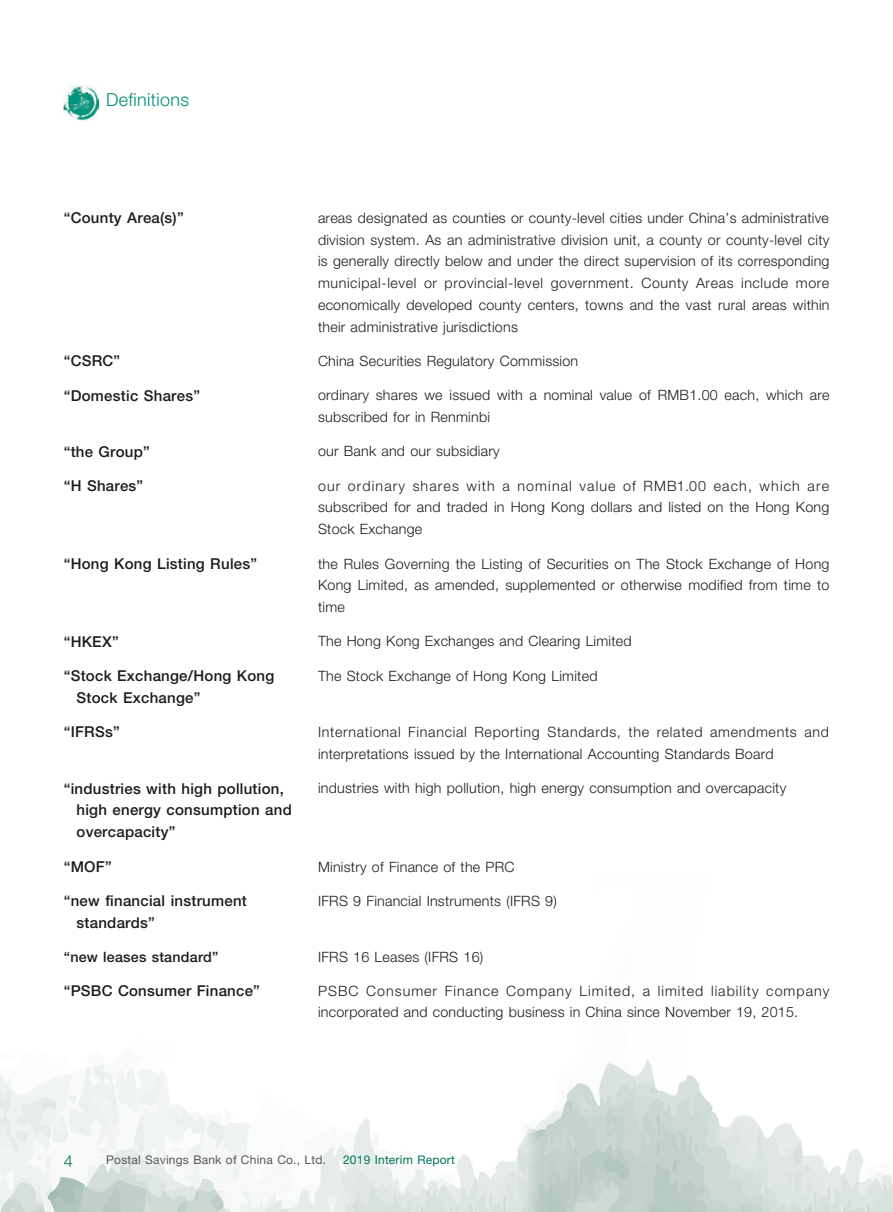
<style>
.page{position:relative;width:893px;height:1212px;background:#fff}
.page>*{position:absolute;margin:0;border:0;box-sizing:border-box;transform-origin:0 0}
.t1{font:300 18px "Helvetica Neue LT Std";letter-spacing:.015em;color:#008e78}
.t2{font:300 16.5px "Helvetica Neue LT Std";color:#00745c}
.t3{font:500 15px/21.8px "Helvetica Neue LT Std";letter-spacing:.015em;color:#1c1c1b}
.t4{font:300 14.25px/21.8px "Helvetica Neue LT Std";letter-spacing:.015em;color:#1c1c1b;text-align:justify}
.t5{font:500 14.25px "Helvetica Neue LT Std";letter-spacing:.015em;color:#1c1c1b}
.t6{font:12px "Helvetica Neue LT Std";letter-spacing:.015em;color:#575756}
.t7{font:12px "Helvetica Neue LT Std";letter-spacing:.015em;color:#00745c}
</style>
<div class="page">
<img style="left:0;top:1059px;width:893px;height:153px">
<img style="left:64px;top:85px;width:35px;height:36px">
<p class="t1" style="left:106px;top:89px;width:84px">Definitions</p>
<p class="t3" style="left:64px;top:207px;width:121px">“County Area(s)”</p>
<p class="t4" style="left:318px;top:207px;width:513px">areas designated as counties or county-level cities under China’s administrative division system. As an administrative division unit, a county or county-level city is generally directly below and under the direct supervision of its corresponding municipal-level or provincial-level government. County Areas include more economically developed county centers, towns and the vast rural areas within their administrative jurisdictions</p>
<p class="t3" style="left:64px;top:350px;width:58px">“CSRC”</p>
<p class="t4" style="left:318px;top:350px;width:262px">China Securities Regulatory Commission</p>
<p class="t3" style="left:64px;top:384px;width:138px">“Domestic Shares”</p>
<p class="t4" style="left:318px;top:384px;width:513px">ordinary shares we issued with a nominal value of RMB1.00 each, which are subscribed for in Renminbi</p>
<p class="t3" style="left:64px;top:440px;width:88px">“the Group”</p>
<p class="t4" style="left:318px;top:440px;width:183px">our Bank and our subsidiary</p>
<p class="t3" style="left:64px;top:475px;width:81px">“H Shares”</p>
<p class="t4" style="left:318px;top:474px;width:513px">our ordinary shares with a nominal value of RMB1.00 each, which are subscribed for and traded in Hong Kong dollars and listed on the Hong Kong Stock Exchange</p>
<p class="t3" style="left:64px;top:553px;width:195px">“Hong Kong Listing Rules”</p>
<p class="t4" style="left:318px;top:552px;width:513px">the Rules Governing the Listing of Securities on The Stock Exchange of Hong Kong Limited, as amended, supplemented or otherwise modified from time to time</p>
<p class="t3" style="left:64px;top:631px;width:56px">“HKEX”</p>
<p class="t4" style="left:318px;top:630px;width:315px">The Hong Kong Exchanges and Clearing Limited</p>
<p class="t3" style="left:77px;top:665px;width:199px;text-indent:-13px">“Stock Exchange/Hong Kong<br>Stock Exchange”</p>
<p class="t4" style="left:318px;top:664px;width:281px">The Stock Exchange of Hong Kong Limited</p>
<p class="t3" style="left:64px;top:721px;width:57px">“IFRSs”</p>
<p class="t4" style="left:318px;top:721px;width:512px">International Financial Reporting Standards, the related amendments and interpretations issued by the International Accounting Standards Board</p>
<p class="t3" style="left:77px;top:777px;width:217px;text-indent:-13px">“industries with high pollution, high energy consumption and overcapacity”</p>
<p class="t4" style="left:318px;top:777px;width:470px">industries with high pollution, high energy consumption and overcapacity</p>
<p class="t3" style="left:64px;top:856px;width:49px">“MOF”</p>
<p class="t4" style="left:318px;top:855px;width:198px">Ministry of Finance of the PRC</p>
<p class="t3" style="left:77px;top:890px;width:172px;text-indent:-13px">“new financial instrument standards”</p>
<p class="t4" style="left:318px;top:890px;width:240px">IFRS 9 Financial Instruments (IFRS 9)</p>
<p class="t5" style="left:64px;top:948px;width:156px">“new leases standard”</p>
<p class="t4" style="left:318px;top:946px;width:167px">IFRS 16 Leases (IFRS 16)</p>
<p class="t3" style="left:64px;top:980px;width:198px">“PSBC Consumer Finance”</p>
<p class="t4" style="left:318px;top:979px;width:513px">PSBC Consumer Finance Company Limited, a limited liability company incorporated and conducting business in China since November 19, 2015.</p>
<p class="t2" style="left:64px;top:1150px;width:11px">4</p>
<p class="t6" style="left:106px;top:1152px;width:221px">Postal Savings Bank of China Co., Ltd.</p>
<p class="t7" style="left:343px;top:1152px;width:113px">2019 Interim Report</p>
</div>
